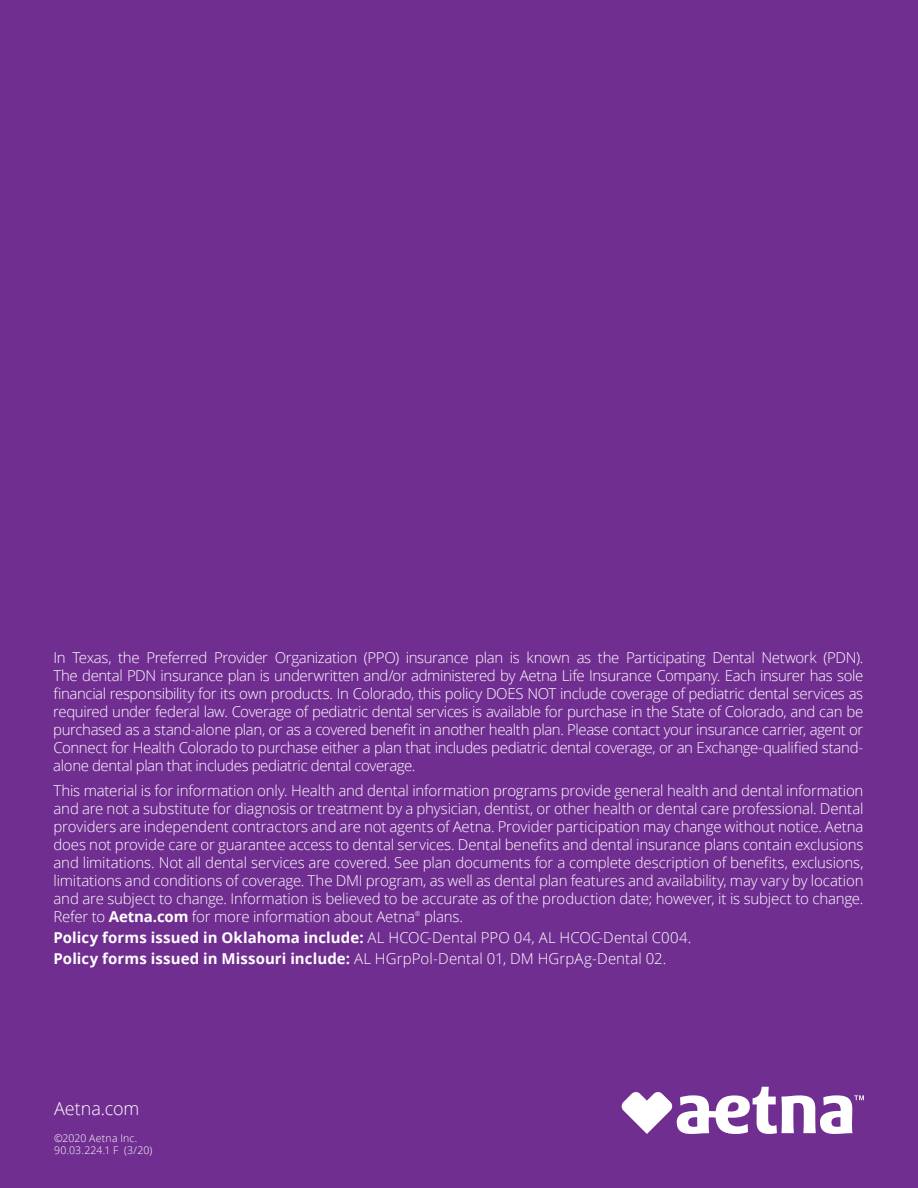
<style>
.page{position:relative;width:918px;height:1188px;background:#712e91}
.page>*{position:absolute;margin:0;border:0;box-sizing:border-box;transform-origin:0 0}
.t1{font:300 18px "Open Sans";letter-spacing:-.005em;color:#fff}
.t2{font:300 15px/18px "Open Sans";letter-spacing:-.01em;color:#fff;text-align:justify}
.t3{font:300 10.5px "Open Sans";letter-spacing:.02em;color:#fff}
.t4{font:300 6.75px "Open Sans";color:#fff}
.s1{font-weight:700}
</style>
<div class="page">
<svg style="left:621px;top:1087px;width:243px;height:47px"></svg>
<p class="t2" style="left:53px;top:648px;width:812px">In Texas, the Preferred Provider Organization (PPO) insurance plan is known as the Participating Dental Network (PDN).<br>The dental PDN insurance plan is underwritten and/or administered by Aetna Life Insurance Company. Each insurer has sole financial responsibility for its own products. In Colorado, this policy DOES NOT include coverage of pediatric dental services as required under federal law. Coverage of pediatric dental services is available for purchase in the State of Colorado, and can be purchased as a stand-alone plan, or as a covered benefit in another health plan. Please contact your insurance carrier, agent or Connect for Health Colorado to purchase either a plan that includes pediatric dental coverage, or an Exchange-qualified stand&shy;alone dental plan that includes pediatric dental coverage.</p>
<p class="t2" style="left:53px;top:781px;width:812px">This material is for information only. Health and dental information programs provide general health and dental information and are not a substitute for diagnosis or treatment by a physician, dentist, or other health or dental care professional. Dental providers are independent contractors and are not agents of Aetna. Provider participation may change without notice. Aetna does not provide care or guarantee access to dental services. Dental benefits and dental insurance plans contain exclusions and limitations. Not all dental services are covered. See plan documents for a complete description of benefits, exclusions, limitations and conditions of coverage. The DMI program, as well as dental plan features and availability, may vary by location and are subject to change. Information is believed to be accurate as of the production date; however, it is subject to change.<br>Refer to <span class="s1">Aetna.com</span> for more information about Aetna</p>
<p class="t4" style="left:415px;top:909px;width:7px">®</p>
<p class="t2" style="left:424px;top:907px;width:40px">plans.</p>
<p class="t2" style="left:53px;top:928px;width:639px"><span class="s1">Policy forms issued in Oklahoma include:</span> AL HCOC-Dental PPO 04, AL HCOC-Dental C004.</p>
<p class="t2" style="left:54px;top:949px;width:614px"><span class="s1">Policy forms issued in Missouri include:</span> AL HGrpPol-Dental 01, DM HGrpAg-Dental 02.</p>
<p class="t1" style="left:54px;top:1096px;width:87px">Aetna.com</p>
<p class="t3" style="left:54px;top:1130px;width:85px">©2020 Aetna Inc.</p>
<p class="t3" style="left:54px;top:1142px;width:100px">90.03.224.1 F (3/20)</p>
</div>
